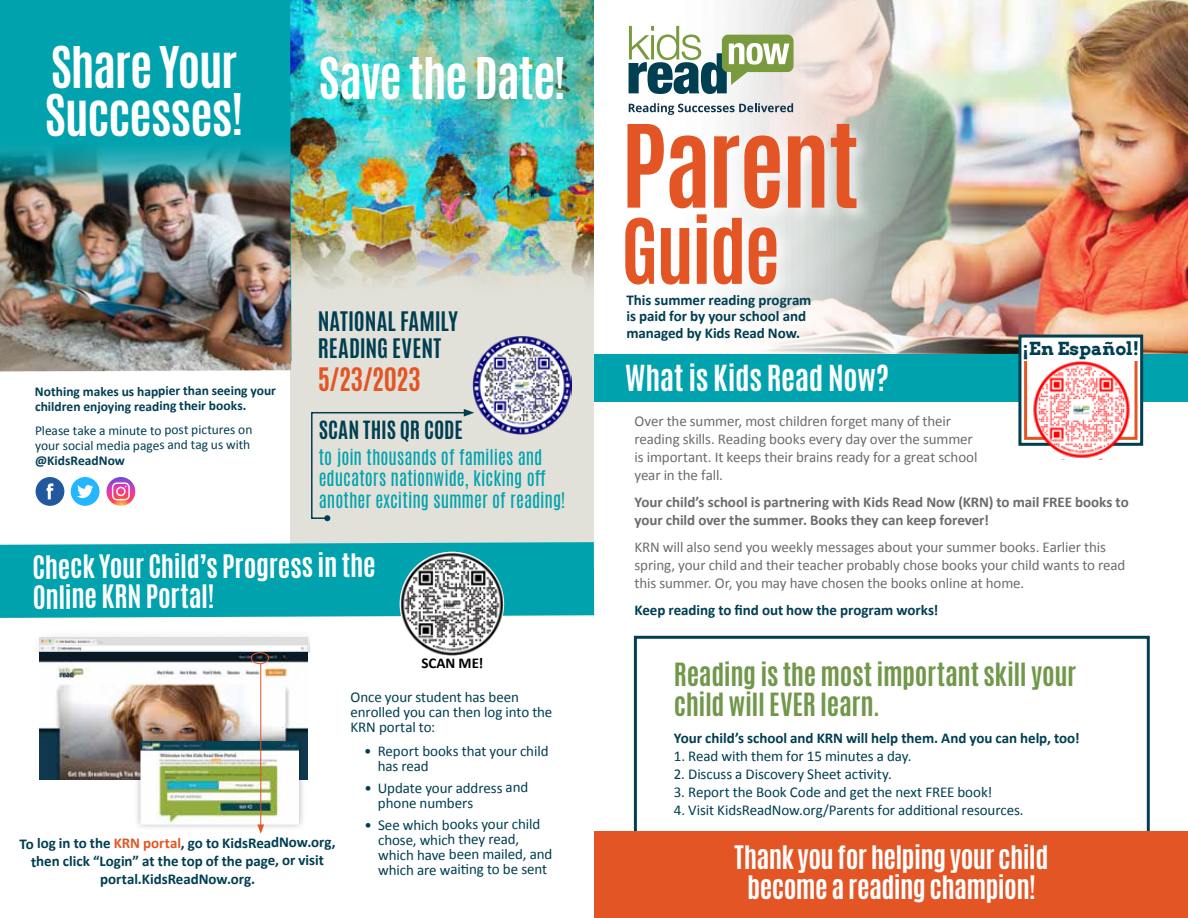
<style>
.page{position:relative;width:1188px;height:918px;background:#fff}
.page>*{position:absolute;margin:0;border:0;box-sizing:border-box;transform-origin:0 0}
.t1{font:700 97.35px "Antonio";letter-spacing:-.015em;color:#e45525}
.t2{font:700 76.2px "Antonio";letter-spacing:-.025em;color:#e45525}
.t3{font:700 48px/48px "Antonio";letter-spacing:-.025em;color:#fff}
.t4{font:700 30px "Antonio";letter-spacing:-.01em;color:#fff}
.t5{font:700 27px/30.3px "Antonio";letter-spacing:-.025em;color:#fff}
.t6{font:700 27px "Antonio";letter-spacing:-.025em;color:#e45525}
.t7{font:700 26.7px/29.7px "Antonio";letter-spacing:-.015em;color:#71984a}
.t8{font:700 22.5px/27px "Antonio";color:#003e52}
.t9{font:700 21px "Antonio";color:#003e52}
.t10{font:18px/21.6px "Antonio";color:#00a2ae}
.t11{font:700 18px "Arvo";color:#003e52}
.t12{font:15px/15px "Calibri";letter-spacing:-.01em;color:#003e52}
.t13{font:15px/18px "Calibri";letter-spacing:-.01em;color:#6b6c6f}
.t14{font:700 15px/16.5px "Calibri";letter-spacing:-.005em;color:#003e52}
.t15{font:700 15px/18px "Calibri";letter-spacing:-.005em;color:#6b6c6f}
.t16{font:700 15px "Calibri";color:#000}
.t17{font:700 13.5px/15.1px "Calibri";letter-spacing:-.005em;color:#003e52}
.t18{font:13.5px/15px "Calibri";letter-spacing:-.01em;color:#003e52}
.s1{color:#e45525}
</style>
<div class="page">
<div style="left:291px;top:204px;width:303px;height:348px;background:#e1e1d9"></div>
<img style="left:292px;top:0;width:302px;height:286px">
<div style="left:0;top:0;width:292px;height:362px;background:#00a2ae"></div>
<img style="left:0;top:133px;width:291px;height:239px">
<img style="left:665px;top:0;width:523px;height:355px">
<div style="left:620px;top:119px;width:255px;height:183px;background:#fff;opacity:.75"></div>
<svg style="left:629px;top:26px;width:165px;height:68px"></svg>
<svg style="left:629px;top:103px;width:164px;height:12px"></svg>
<div style="left:594px;top:355px;width:594px;height:47px;background:#00a2ae"></div>
<div style="left:0;top:542px;width:594px;height:76px;background:#00a2ae"></div>
<svg style="left:106px;top:477px;width:29px;height:29px"></svg>
<div style="left:71px;top:477px;width:29px;height:29px;background:#24b6ff;border-radius:14px"></div>
<svg style="left:77px;top:485px;width:16px;height:13px"></svg>
<div style="left:36px;top:477px;width:28px;height:29px;background:#22589d;border-radius:14px"></div>
<svg style="left:47px;top:483px;width:6px;height:16px"></svg>
<div style="left:1018px;top:335px;width:125px;height:111px;background:#fff;border:3px solid #003e52"></div>
<div style="left:1023px;top:341px;width:117px;height:19px;background:#fff"></div>
<img style="left:1018px;top:362px;width:126px;height:97px">
<img style="left:400px;top:552px;width:104px;height:104px;border-radius:52px">
<div style="left:29px;top:631px;width:280px;height:22px;background:#000;opacity:.21"></div>
<img style="left:40px;top:638px;width:268px;height:142px">
<div style="left:134px;top:734px;width:172px;height:97px;background:#000;opacity:.3"></div>
<img style="left:141px;top:741px;width:158px;height:83px">
<hr style="left:260px;top:664px;width:1px;height:163px;background:#e45525">
<svg style="left:257px;top:824px;width:7px;height:10px"></svg>
<div style="left:251px;top:652px;width:18px;height:12px;border:1px solid #e45525;border-radius:50%"></div>
<div style="left:634px;top:636px;width:516px;height:252px;border:3px solid #003e52"></div>
<div style="left:594px;top:832px;width:594px;height:86px;background:#e45525"></div>
<img style="left:472px;top:336px;width:99px;height:99px">
<svg style="left:311px;top:409px;width:163px;height:112px"></svg>
<h3 class="t3" style="left:45px;top:44px;width:200px">Share Your<br>Successes!</h3>
<h3 class="t3" style="left:319px;top:55px;width:249px">Save the Date!</h3>
<p class="t17" style="left:35px;top:383px;width:243px">Nothing makes us happier than seeing your children enjoying reading their books.</p>
<p class="t18" style="left:35px;top:422px;width:219px">Please take a minute to post pictures on your social media pages and tag us with</p>
<p class="t17" style="left:35px;top:452px;width:91px">@KidsReadNow</p>
<h3 class="t8" style="left:318px;top:309px;width:142px">NATIONAL FAMILY<br>READING EVENT</h3>
<h3 class="t6" style="left:318px;top:359px;width:105px">5/23/2023</h3>
<h3 class="t9" style="left:319px;top:414px;width:145px">SCAN THIS QR CODE</h3>
<p class="t10" style="left:319px;top:446px;width:248px">to join thousands of families and educators nationwide, kicking off another exciting summer of reading!</p>
<h3 class="t5" style="left:33px;top:552px;width:345px">Check Your Child’s Progress in the<br>Online KRN Portal!</h3>
<p class="t16" style="left:421px;top:654px;width:64px">SCAN ME!</p>
<p class="t14" style="left:19px;top:833px;width:318px;line-height:18.1px;text-align:center">To log in to the <span class="s1">KRN portal</span>, go to KidsReadNow.org, then click “Login” at the top of the page, or visit portal.KidsReadNow.org.</p>
<p class="t12" style="left:350px;top:689px;width:204px">Once your student has been enrolled you can then log into the<br>KRN portal to:</p>
<p class="t12" style="left:378px;top:743px;width:172px;text-indent:-14px">• Report books that your child has read</p>
<p class="t12" style="left:378px;top:779px;width:152px;text-indent:-14px">• Update your address and phone numbers</p>
<p class="t12" style="left:378px;top:816px;width:176px;text-indent:-14px">• See which books your child chose, which they read, which have been mailed, and which are waiting to be sent</p>
<h1 class="t1" style="left:621px;top:92px;width:240px">Parent</h1>
<h2 class="t2" style="left:621px;top:194px;width:161px">Guide</h2>
<p class="t14" style="left:626px;top:291px;width:187px">This summer reading program is paid for by your school and managed by Kids Read Now.</p>
<h3 class="t4" style="left:625px;top:355px;width:265px">What is Kids Read Now?</h3>
<p class="t11" style="left:1023px;top:337px;width:118px">¡En Español!</p>
<p class="t13" style="left:634px;top:412px;width:345px">Over the summer, most children forget many of their reading skills. Reading books every day over the summer is important. It keeps their brains ready for a great school year in the fall.</p>
<p class="t15" style="left:634px;top:493px;width:496px">Your child’s school is partnering with Kids Read Now (KRN) to mail FREE books to your child over the summer. Books they can keep forever!</p>
<p class="t13" style="left:634px;top:538px;width:492px">KRN will also send you weekly messages about your summer books. Earlier this spring, your child and their teacher probably chose books your child wants to read this summer. Or, you may have chosen the books online at home.</p>
<p class="t14" style="left:634px;top:601px;width:306px">Keep reading to find out how the program works!</p>
<h3 class="t7" style="left:674px;top:660px;width:404px">Reading is the most important skill your child will EVER learn.</h3>
<p class="t14" style="left:674px;top:729px;width:407px">Your child’s school and KRN will help them. And you can help, too!</p>
<p class="t12" style="left:674px;top:748px;width:239px">1. Read with them for 15 minutes a day.</p>
<p class="t12" style="left:674px;top:766px;width:220px">2. Discuss a Discovery Sheet activity.</p>
<p class="t12" style="left:674px;top:784px;width:320px">3. Report the Book Code and get the next FREE book!</p>
<p class="t12" style="left:674px;top:802px;width:351px">4. Visit KidsReadNow.org/Parents for additional resources.</p>
<h3 class="t5" style="left:735px;top:843px;width:315px;text-align:center">Thank you for helping your child become a reading champion!</h3>
</div>
